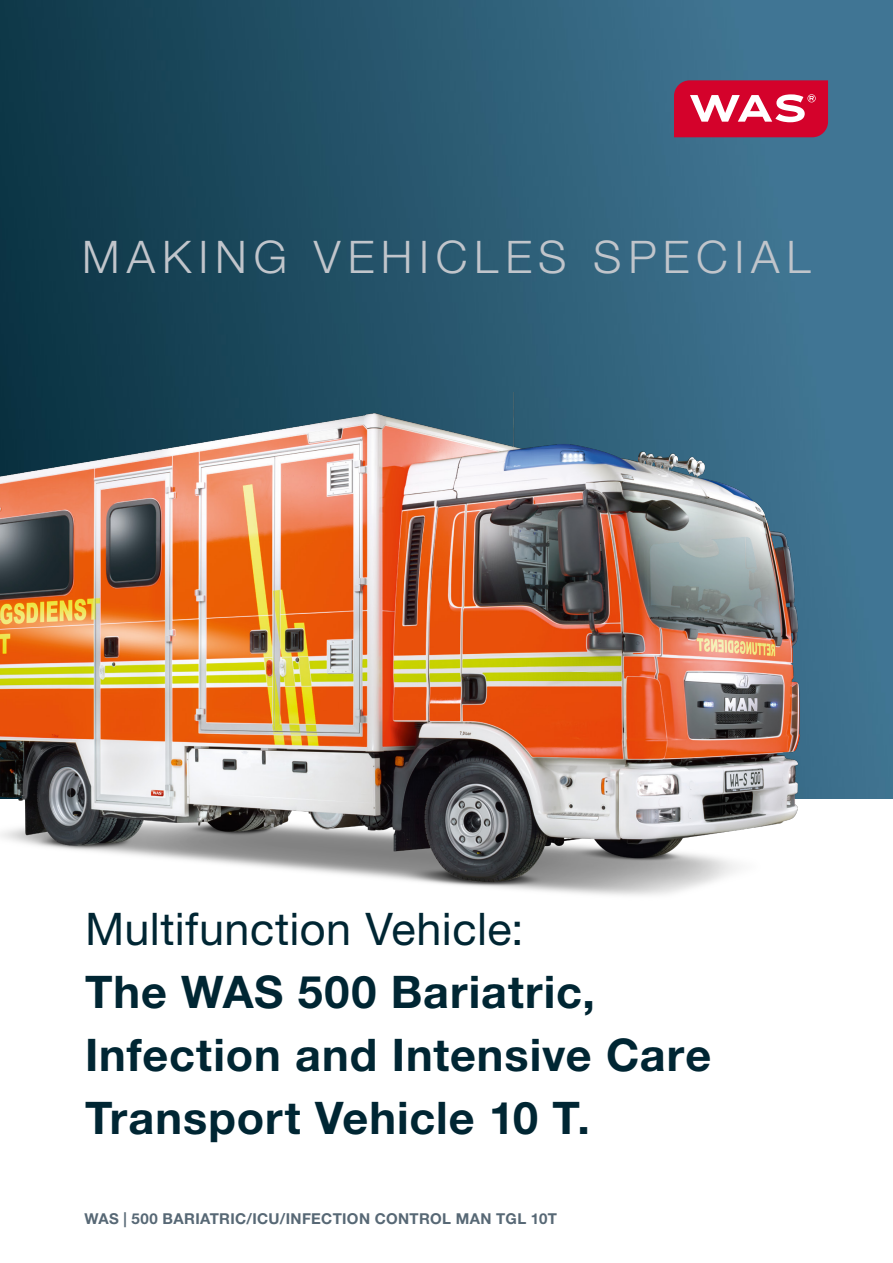
<style>
.page{position:relative;width:893px;height:1263px;background:#fff}
.page>*{position:absolute;margin:0;border:0;box-sizing:border-box;transform-origin:0 0}
.t1{font:700 45px/63px "Helvetica Neue LT Pro";letter-spacing:.02em;color:#002633}
.t2{font:300 45px "Helvetica Neue LT Pro";letter-spacing:.15em;color:#c1c5cb}
.t3{font:45px "Helvetica Neue LT Pro";letter-spacing:.01em;color:#002633}
.t4{font:700 15px "Helvetica Neue LT Pro";letter-spacing:.025em;color:#576875}
</style>
<div class="page">
<img style="left:0;top:0;width:893px;height:798px">
<svg style="left:674px;top:80px;width:154px;height:57px"></svg>
<img style="left:0;top:393px;width:868px;height:503px">
<p class="t2" style="left:82px;top:229px;width:730px">MAKING VEHICLES SPECIAL</p>
<p class="t3" style="left:85px;top:901px;width:440px">Multifunction Vehicle:</p>
<p class="t1" style="left:85px;top:959px;width:628px">The WAS 500 Bariatric,<br>Infection and Intensive Care<br>Transport Vehicle 10 T.</p>
<p class="t4" style="left:85px;top:1209px;width:474px">WAS | 500 BARIATRIC/ICU/INFECTION CONTROL MAN TGL 10T</p>
</div>
